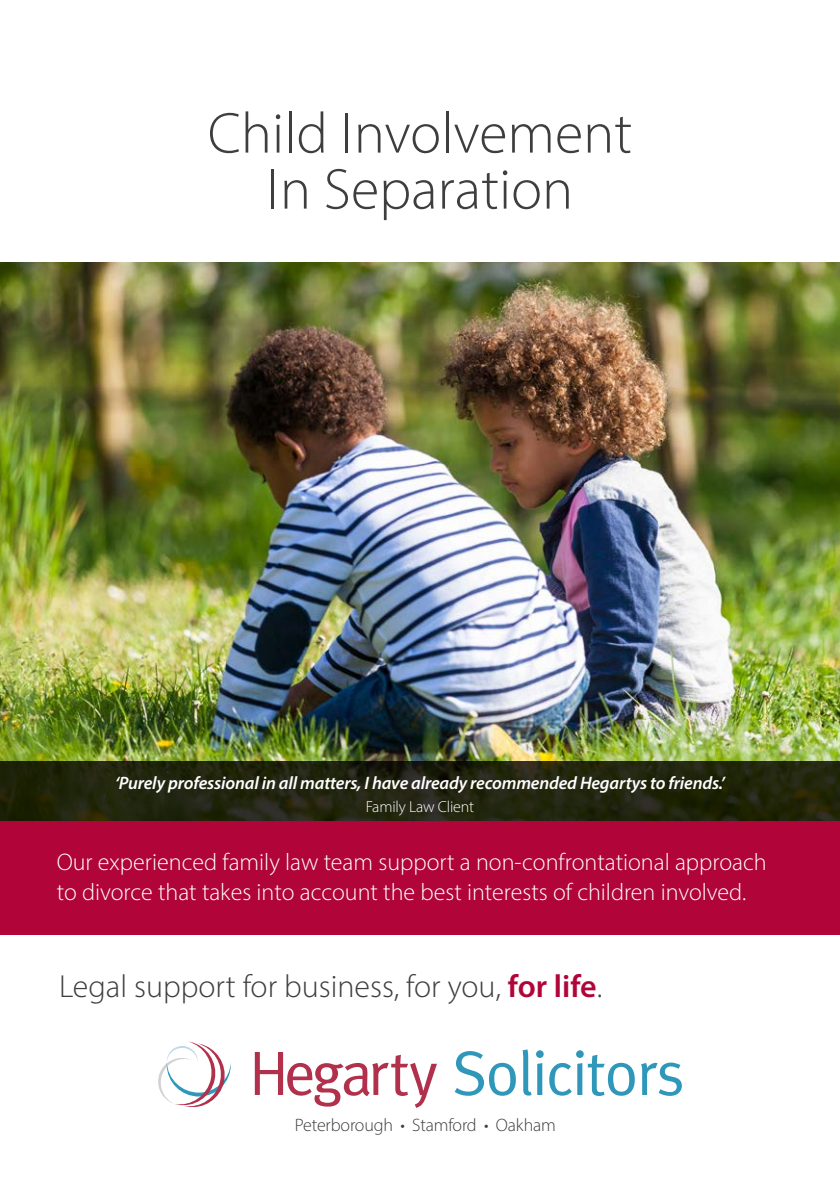
<style>
.page{position:relative;width:840px;height:1191px;background:#fff}
.page>*{position:absolute;margin:0;border:0;box-sizing:border-box;transform-origin:0 0}
.t1{font:300 58px "Myriad Pro";color:#3e3e3f}
.t2{font:300 32px "Myriad Pro";color:#3e3e3f}
.t3{font:300 24px/30px "Myriad Pro";color:#fff}
.t4{font:italic 600 18px "Myriad Pro";letter-spacing:-.01em;color:#fff}
.t5{font:300 18px "Myriad Pro";letter-spacing:-.01em;color:#3e3e3f}
.t6{font:300 16px "Myriad Pro";letter-spacing:-.01em;color:#fff}
.s1{font-weight:600;color:#b10439}
</style>
<div class="page">
<img style="left:0;top:263px;width:839px;height:498px">
<svg style="left:255px;top:1052px;width:182px;height:55px"></svg>
<svg style="left:454px;top:1051px;width:61px;height:44px"></svg>
<svg style="left:522px;top:1049px;width:21px;height:46px"></svg>
<svg style="left:549px;top:1050px;width:85px;height:46px"></svg>
<svg style="left:641px;top:1062px;width:40px;height:33px"></svg>
<svg style="left:158px;top:1041px;width:73px;height:66px"></svg>
<svg style="left:0;top:761px;width:839px;height:60px;background:#21240d"></svg>
<div style="left:0;top:821px;width:839px;height:113px;background:#b10439"></div>
<p class="t1" style="left:208px;top:98px;width:425px">Child Involvement</p>
<p class="t1" style="left:267px;top:154px;width:308px">In Separation</p>
<p class="t4" style="left:115px;top:771px;width:611px">‘Purely professional in all matters, I have already recommended Hegartys to friends.’</p>
<p class="t6" style="left:365px;top:797px;width:110px">Family Law Client</p>
<p class="t3" style="left:57px;top:846px;width:711px">Our experienced family law team support a non-confrontational approach to divorce that takes into account the best interests of children involved.</p>
<p class="t2" style="left:59px;top:966px;width:544px">Legal support for business, for you, <span class="s1">for life</span>.</p>
<p class="t5" style="left:294px;top:1114px;width:262px">Peterborough • Stamford • Oakham</p>
</div>
